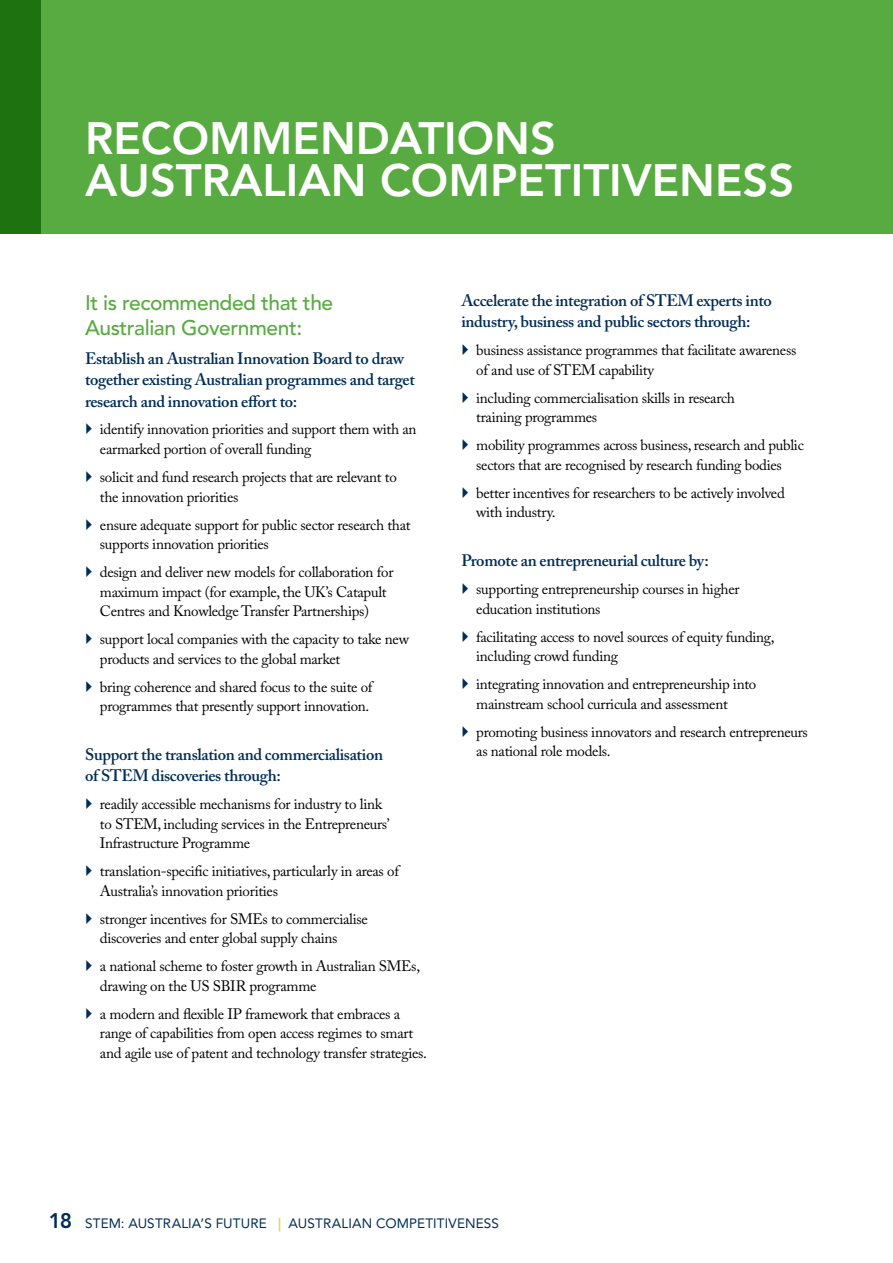
<style>
.page{position:relative;width:893px;height:1263px;background:#fff}
.page>*{position:absolute;margin:0;border:0;box-sizing:border-box;transform-origin:0 0}
.t1{font:800 45px "Avenir LT Std";color:#fff}
.t2{font:500 21px/25.2px "Avenir LT Std";color:#58ab40}
.t3{font:600 16.5px/21px "Adobe Caslon Pro";letter-spacing:-.02em;color:#002d56}
.t4{font:15px/19.5px "Adobe Caslon Pro";letter-spacing:-.02em;color:#000}
.t5{font:13.5px "Avenir LT Std";letter-spacing:.01em;color:#002d56}
.s1{font-weight:800;font-size:21px}
.s2{font-weight:800;color:#d6e03d}
</style>
<div class="page">
<div style="left:0;top:0;width:893px;height:234px;background:#58ab40"></div>
<div style="left:0;top:0;width:40px;height:234px;background:#1e7210"></div>
<h1 class="t1" style="left:85px;top:112px;width:269px">RECOMMENDA</h1>
<h1 class="t1" style="left:418px;top:112px;width:54px">TION</h1>
<h1 class="t1" style="left:530px;top:112px;width:27px">S</h1>
<h1 class="t1" style="left:85px;top:154px;width:173px">AUSTRALIAN</h1>
<h1 class="t1" style="left:380px;top:154px;width:416px">CO MPETITIVEN ESS</h1>
<h2 class="t2" style="left:85px;top:290px;width:250px">It is recommended that the<br>Australian Government:</h2>
<p class="t3" style="left:85px;top:348px;width:331px">Establish an Australian Innovation Board to draw together existing Australian programmes and target research and innovation effort to:</p>
<p class="t4" style="left:100px;top:420px;width:318px">identify innovation priorities and support them with an earmarked portion of overall funding</p>
<p class="t4" style="left:100px;top:467px;width:298px">solicit and fund research projects that are relevant to the innovation priorities</p>
<p class="t4" style="left:100px;top:515px;width:312px">ensure adequate support for public sector research that supports innovation priorities</p>
<p class="t4" style="left:100px;top:562px;width:295px">design and deliver new models for collaboration for maximum impact (for example, the UK’s Catapult<br>Centres and Knowledge Transfer Partnerships)</p>
<p class="t4" style="left:100px;top:629px;width:311px">support local companies with the capacity to take new products and services to the global market</p>
<p class="t4" style="left:100px;top:677px;width:274px">bring coherence and shared focus to the suite of programmes that presently support innovation.</p>
<p class="t3" style="left:85px;top:744px;width:300px">Support the translation and commercialisation of STEM discoveries through:</p>
<p class="t4" style="left:100px;top:794px;width:291px">readily accessible mechanisms for industry to link to STEM, including services in the Entrepreneurs’<br>Infrastructure Programme</p>
<p class="t4" style="left:100px;top:861px;width:301px">translation-specific initiatives, particularly in areas of<br>Australia’s innovation priorities</p>
<p class="t4" style="left:100px;top:909px;width:269px">stronger incentives for SMEs to commercialise discoveries and enter global supply chains</p>
<p class="t4" style="left:100px;top:956px;width:322px">a national scheme to foster growth in Australian SMEs, drawing on the US SBIR programme</p>
<p class="t4" style="left:100px;top:1004px;width:329px">a modern and flexible IP framework that embraces a range of capabilities from open access regimes to smart and agile use of patent and technology transfer strategies.</p>
<p class="t3" style="left:461px;top:290px;width:312px">Accelerate the integration of STEM experts into industry, business and public sectors through:</p>
<p class="t4" style="left:476px;top:340px;width:322px">business assistance programmes that facilitate awareness of and use of STEM capability</p>
<p class="t4" style="left:476px;top:388px;width:260px">including commercialisation skills in research training programmes</p>
<p class="t4" style="left:476px;top:435px;width:329px">mobility programmes across business, research and public sectors that are recognised by research funding bodies</p>
<p class="t4" style="left:476px;top:483px;width:310px">better incentives for researchers to be actively involved with industry.</p>
<p class="t3" style="left:461px;top:550px;width:249px">Promote an entrepreneurial culture by:</p>
<p class="t4" style="left:476px;top:579px;width:265px">supporting entrepreneurship courses in higher education institutions</p>
<p class="t4" style="left:476px;top:627px;width:300px">facilitating access to novel sources of equity funding, including crowd funding</p>
<p class="t4" style="left:476px;top:674px;width:282px">integrating innovation and entrepreneurship into mainstream school curricula and assessment</p>
<p class="t4" style="left:476px;top:722px;width:333px">promoting business innovators and research entrepreneurs as national role models.</p>
<p class="t5" style="left:49px;top:1216px;width:283px"><span class="s1">18</span> STEM: AUSTRALIA’S FUTURE <span class="s2">|</span> AUSTRALIA</p>
<p class="t5" style="left:362px;top:1216px;width:131px">N COMPETITIVENESS</p>
</div>
